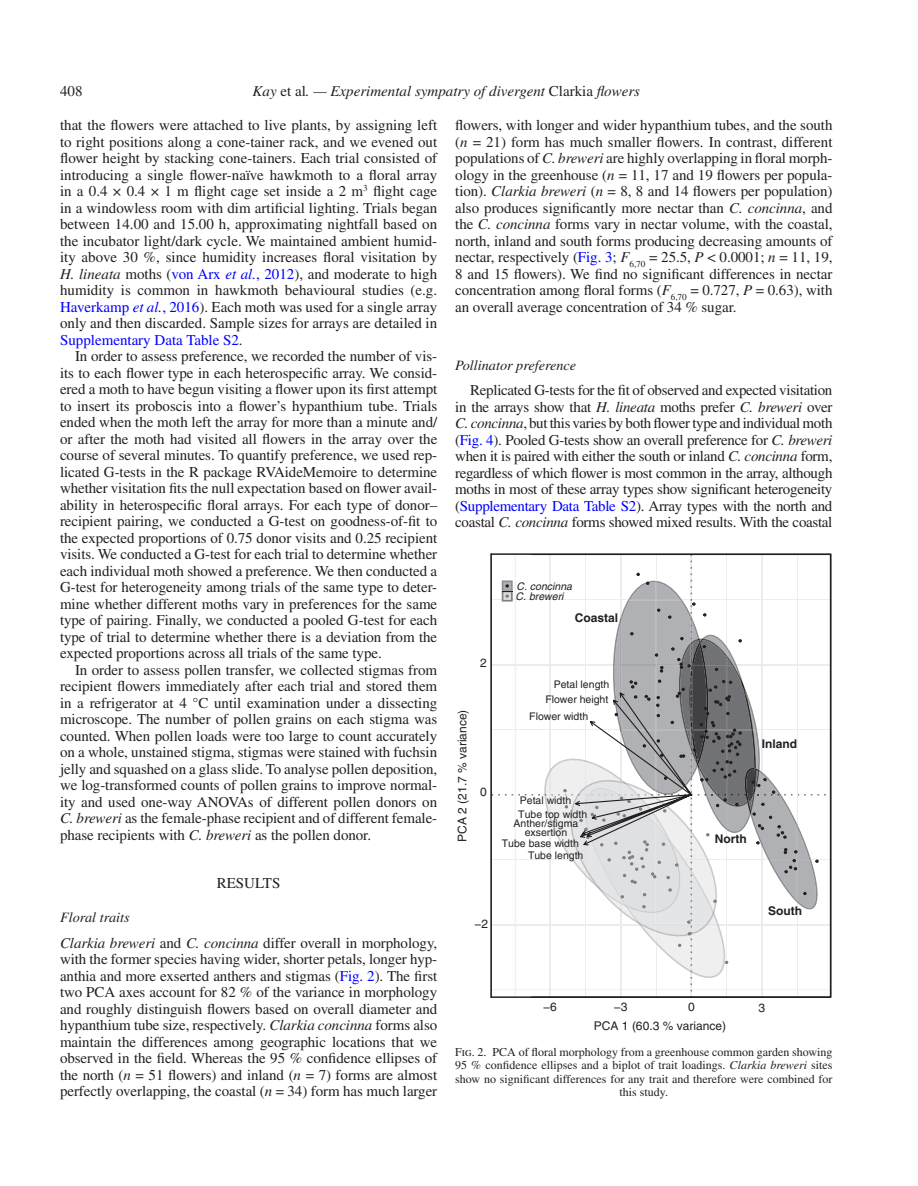
<style>
.page{position:relative;width:918px;height:1186px;background:#fff}
.page>*{position:absolute;margin:0;border:0;box-sizing:border-box;transform-origin:0 0}
.t1{font:15px/16.5px "Times LT Std";letter-spacing:-.005em;color:#231f20;text-align:justify}
.t2{font:italic 15px "Times LT Std";color:#231f20}
.t3{font:italic 14.25px "Times LT Std";color:#231f20}
.t4{font:12px/13.5px "Times LT Std";color:#231f20;text-align:center}
.t5{font:12px "Helvetica";color:#231f20}
.t6{font:700 12px "Helvetica";color:#231f20}
.t7{font:10.5px/15.3px "Helvetica";color:#231f20}
.t8{font:italic 10.5px "Helvetica";color:#231f20}
.s1{font-style:normal}
.s2{font-style:italic}
.s3{color:#00f}
.s4{font-style:italic;color:#00f}
</style>
<div class="page">
<hr style="left:492px;top:599px;width:339px;height:1px;background:#ececee">
<hr style="left:492px;top:729px;width:339px;height:1px;background:#ececee">
<hr style="left:492px;top:859px;width:339px;height:1px;background:#ececee">
<hr style="left:492px;top:989px;width:339px;height:1px;background:#f1f2f3">
<hr style="left:492px;top:664px;width:339px;height:2px;background:#ececee">
<hr style="left:492px;top:924px;width:339px;height:1px;background:#ececee">
<svg style="left:492px;top:554px;width:334px;height:443px"></svg>
<p class="t1" style="left:60px;top:83px;width:24px">408</p>
<p class="t2" style="left:253px;top:83px;width:389px">Kay <span class="s1">et al</span>. — Experimental sympatry of divergent <span class="s1">Clarkia</span> flowers</p>
<p class="t1" style="left:60px;top:117px;width:379px">that the flowers were attached to live plants, by assigning left to right positions along a cone-tainer rack, and we evened out flower height by stacking cone-tainers. Each trial consisted of introducing a single flower-naïve hawkmoth to a floral array in a 0.4 × 0.4 × 1 m flight cage set inside a 2 m<sup>3</sup> flight cage in a windowless room with dim artificial lighting. Trials began between 14.00 and 15.00 h, approximating nightfall based on the incubator light/dark cycle. We maintained ambient humid&shy;ity above 30 %, since humidity increases floral visitation by <span class="s2">H. lineata</span> moths (<span class="s3">von Arx</span> <span class="s4">et al.</span><span class="s3">, 2012</span>), and moderate to high humidity is common in hawkmoth behavioural studies (e.g.<br><span class="s3">Haverkamp</span> <span class="s4">et al.</span><span class="s3">, 2016</span>). Each moth was used for a single array only and then discarded. Sample sizes for arrays are detailed in <span class="s3">Supplementary Data Table S2</span>.</p>
<p class="t1" style="left:60px;top:348px;width:379px;text-indent:15px">In order to assess preference, we recorded the number of vis&shy;its to each flower type in each heterospecific array. We consid&shy;ered a moth to have begun visiting a flower upon its first attempt to insert its proboscis into a flower’s hypanthium tube. Trials ended when the moth left the array for more than a minute and/ or after the moth had visited all flowers in the array over the course of several minutes. To quantify preference, we used rep&shy;licated G-tests in the R package RVAideMemoire to determine whether visitation fits the null expectation based on flower avail&shy;ability in heterospecific floral arrays. For each type of donor– recipient pairing, we conducted a G-test on goodness-of-fit to the expected proportions of 0.75 donor visits and 0.25 recipient visits. We conducted a G-test for each trial to determine whether each individual moth showed a preference. We then conducted a G-test for heterogeneity among trials of the same type to deter&shy;mine whether different moths vary in preferences for the same type of pairing. Finally, we conducted a pooled G-test for each type of trial to determine whether there is a deviation from the expected proportions across all trials of the same type.</p>
<p class="t1" style="left:60px;top:661px;width:379px;text-indent:15px">In order to assess pollen transfer, we collected stigmas from recipient flowers immediately after each trial and stored them in a refrigerator at 4 °C until examination under a dissecting microscope. The number of pollen grains on each stigma was counted. When pollen loads were too large to count accurately on a whole, unstained stigma, stigmas were stained with fuchsin jelly and squashed on a glass slide. To analyse pollen deposition, we log-transformed counts of pollen grains to improve normal&shy;ity and used one-way ANOVAs of different pollen donors on <span class="s2">C. breweri</span> as the female-phase recipient and of different female&shy;phase recipients with <span class="s2">C. breweri</span> as the pollen donor.</p>
<p class="t1" style="left:217px;top:874px;width:65px">RESULTS</p>
<p class="t3" style="left:60px;top:910px;width:71px">Floral traits</p>
<p class="t1" style="left:60px;top:934px;width:379px"><span class="s2">Clarkia breweri</span> and <span class="s2">C. concinna</span> differ overall in morphology, with the former species having wider, shorter petals, longer hyp&shy;anthia and more exserted anthers and stigmas (<span class="s3">Fig. 2</span>). The first two PCA axes account for 82 % of the variance in morphology and roughly distinguish flowers based on overall diameter and hypanthium tube size, respectively. <span class="s2">Clarkia concinna</span> forms also maintain the differences among geographic locations that we observed in the field. Whereas the 95 % confidence ellipses of the north (<span class="s2">n</span> = 51 flowers) and inland (<span class="s2">n</span> = 7) forms are almost perfectly overlapping, the coastal (<span class="s2">n</span> = 34) form has much larger</p>
<p class="t1" style="left:455px;top:117px;width:379px">flowers, with longer and wider hypanthium tubes, and the south (<span class="s2">n</span> = 21) form has much smaller flowers. In contrast, different populations of <span class="s2">C. breweri</span> are highly overlapping in floral morph&shy;ology in the greenhouse (<span class="s2">n</span> = 11, 17 and 19 flowers per popula&shy;tion). <span class="s2">Clarkia breweri</span> (<span class="s2">n</span> = 8, 8 and 14 flowers per population) also produces significantly more nectar than <span class="s2">C. concinna</span>, and the <span class="s2">C. concinna</span> forms vary in nectar volume, with the coastal, north, inland and south forms producing decreasing amounts of nectar, respectively (<span class="s3">Fig. 3</span>; <span class="s2">F</span><sub>6,70</sub> = 25.5, <span class="s2">P</span> &lt; 0.0001; <span class="s2">n</span> = 11, 19, 8 and 15 flowers). We find no significant differences in nectar concentration among floral forms (<span class="s2">F</span><sub>6,70</sub> = 0.727, <span class="s2">P</span> = 0.63), with an overall average concentration of 34 % sugar.</p>
<p class="t3" style="left:455px;top:357px;width:122px">Pollinator preference</p>
<p class="t1" style="left:455px;top:382px;width:379px;text-indent:15px">Replicated G-tests for the fit of observed and expected visitation in the arrays show that <span class="s2">H. lineata</span> moths prefer <span class="s2">C. breweri</span> over <span class="s2">C. concinna</span>, but this varies by both flower type and individual moth (<span class="s3">Fig. 4</span>). Pooled G-tests show an overall preference for <span class="s2">C. breweri </span>when it is paired with either the south or inland <span class="s2">C. concinna</span> form, regardless of which flower is most common in the array, although moths in most of these array types show significant heterogeneity (<span class="s3">Supplementary Data Table S2</span>). Array types with the north and coastal <span class="s2">C. concinna</span> forms showed mixed results. With the coastal</p>
<p class="t8" style="left:517px;top:580px;width:57px">C. concinna</p>
<p class="t8" style="left:516px;top:591px;width:49px">C. breweri</p>
<p class="t6" style="left:575px;top:610px;width:45px">Coastal</p>
<p class="t5" style="left:480px;top:656px;width:8px">2</p>
<p class="t7" style="left:545px;top:677px;width:65px;text-align:right">Petal length<br>Flower height</p>
<p class="t7" style="left:529px;top:709px;width:60px">Flower width</p>
<p class="t5" style="left:455px;top:842px;width:134px;rotate:-90deg">PCA 2 (21.7 % variance)</p>
<p class="t6" style="left:762px;top:737px;width:37px">Inland</p>
<p class="t5" style="left:480px;top:785px;width:8px">0</p>
<p class="t7" style="left:518px;top:794px;width:70px;line-height:13px">Petal width<br>Tube top width</p>
<p class="t7" style="left:528px;top:838px;width:57px;line-height:11.7px;text-indent:-26px">Tube base width<br>Tube length</p>
<p class="t7" style="left:514px;top:819px;width:66px;line-height:9px;text-align:center">Anther/stigma exsertion</p>
<p class="t6" style="left:715px;top:831px;width:33px">North</p>
<p class="t6" style="left:768px;top:903px;width:35px">South</p>
<p class="t5" style="left:474px;top:917px;width:15px">−2</p>
<p class="t5" style="left:543px;top:1000px;width:15px">−6</p>
<p class="t5" style="left:614px;top:1000px;width:15px">−3</p>
<p class="t5" style="left:688px;top:1000px;width:8px">0</p>
<p class="t5" style="left:759px;top:1001px;width:8px">3</p>
<p class="t5" style="left:594px;top:1019px;width:134px">PCA 1 (60.3 % variance)</p>
<p class="t4" style="left:455px;top:1045px;width:379px">Fig. 2. PCA of floral morphology from a greenhouse common garden showing 95 % confidence ellipses and a biplot of trait loadings. <span class="s2">Clarkia breweri</span> sites show no significant differences for any trait and therefore were combined for this study.</p>
</div>
